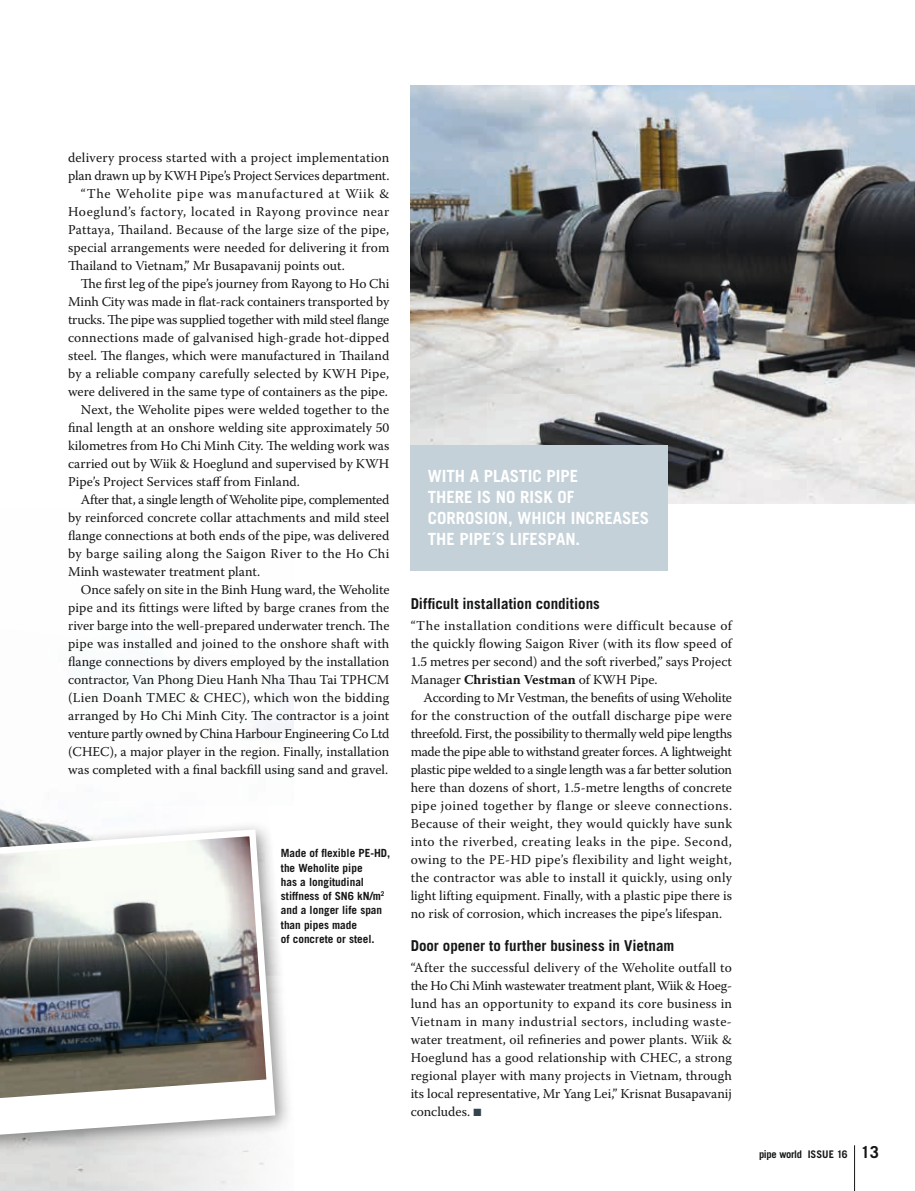
<style>
.page{position:relative;width:915px;height:1191px;background:#fff}
.page>*{position:absolute;margin:0;border:0;box-sizing:border-box;transform-origin:0 0}
.t1{font:700 16.8px/21px "Trade Gothic";color:#fff}
.t2{font:700 15px "Trade Gothic";letter-spacing:-.005em;color:#151616}
.t3{font:13.5px/18px "Warnock Pro";color:#151616;text-align:justify}
.t4{font:13.5px "Warnock Pro";letter-spacing:.02em;color:#151616}
.t5{font:13.5px "Warnock Pro";letter-spacing:-.02em;color:#151616}
.t6{font:13.5px "Warnock Pro";letter-spacing:-.025em;color:#151616}
.t7{font:13.5px "Warnock Pro";letter-spacing:.04em;color:#151616}
.t8{font:13.5px "Warnock Pro";letter-spacing:.03em;color:#151616}
.t9{font:13.5px "Warnock Pro";letter-spacing:.05em;color:#151616}
.t10{font:700 11.25px/14.2px "Trade Gothic";color:#151616}
.t11{font:700 10.5px "Trade Gothic";letter-spacing:-.02em;color:#151616}
.s1{font-weight:700}
.s2{color:#334451}
.s3{font-size:16.5px}
</style>
<div class="page">
<img style="left:0;top:682px;width:293px;height:509px">
<img style="left:410px;top:85px;width:504px;height:419px">
<div style="left:410px;top:445px;width:258px;height:125px;background:#c4d1d9"></div>
<svg style="left:89px;top:806px;width:204px;height:385px"></svg>
<div style="left:0;top:820px;width:293px;height:337px;background:#151616;opacity:.45"></div>
<svg style="left:0;top:826px;width:279px;height:316px"></svg>
<hr style="left:854px;top:1145px;width:1px;height:46px;background:#151616">
<p class="t4" style="left:68px;top:149px;width:323px">delivery process started with a project implementation</p>
<p class="t3" style="left:68px;top:166px;width:323px">plan drawn up by KWH Pipe’s Project Services department.</p>
<p class="t9" style="left:81px;top:185px;width:310px">“The Weholite pipe was manufactured at Wiik &amp;</p>
<p class="t7" style="left:68px;top:203px;width:323px">Hoeglund’s factory, located in Rayong province near</p>
<p class="t3" style="left:68px;top:220px;width:323px">Pattaya, Thailand. Because of the large size of the pipe,</p>
<p class="t3" style="left:68px;top:238px;width:323px">special arrangements were needed for delivering it from</p>
<p class="t3" style="left:68px;top:256px;width:278px">Thailand to Vietnam,” Mr Busapavanij points out.</p>
<p class="t3" style="left:81px;top:274px;width:310px">The first leg of the pipe’s journey from Rayong to Ho Chi</p>
<p class="t3" style="left:68px;top:292px;width:322px">Minh City was made in flat-rack containers transported by</p>
<p class="t5" style="left:68px;top:311px;width:323px">trucks. The pipe was supplied together with mild steel flange</p>
<p class="t3" style="left:68px;top:328px;width:323px">connections made of galvanised high-grade hot-dipped</p>
<p class="t3" style="left:68px;top:346px;width:322px">steel. The flanges, which were manufactured in Thailand</p>
<p class="t4" style="left:68px;top:365px;width:322px">by a reliable company carefully selected by KWH Pipe,</p>
<p class="t3" style="left:68px;top:382px;width:321px">were delivered in the same type of containers as the pipe.</p>
<p class="t3" style="left:81px;top:400px;width:310px">Next, the Weholite pipes were welded together to the</p>
<p class="t3" style="left:68px;top:418px;width:322px">final length at an onshore welding site approximately 50</p>
<p class="t3" style="left:68px;top:436px;width:322px">kilometres from Ho Chi Minh City. The welding work was</p>
<p class="t3" style="left:68px;top:454px;width:322px">carried out by Wiik &amp; Hoeglund and supervised by KWH</p>
<p class="t3" style="left:68px;top:472px;width:233px">Pipe’s Project Services staff from Finland.</p>
<p class="t6" style="left:81px;top:491px;width:310px">After that, a single length of Weholite pipe, complemented</p>
<p class="t3" style="left:68px;top:508px;width:323px">by reinforced concrete collar attachments and mild steel</p>
<p class="t3" style="left:68px;top:526px;width:323px">flange connections at both ends of the pipe, was delivered</p>
<p class="t8" style="left:68px;top:545px;width:322px">by barge sailing along the Saigon River to the Ho Chi</p>
<p class="t3" style="left:68px;top:562px;width:194px">Minh wastewater treatment plant.</p>
<p class="t3" style="left:81px;top:580px;width:310px">Once safely on site in the Binh Hung ward, the Weholite</p>
<p class="t3" style="left:68px;top:598px;width:323px">pipe and its fittings were lifted by barge cranes from the</p>
<p class="t3" style="left:68px;top:616px;width:323px">river barge into the well-prepared underwater trench. The</p>
<p class="t3" style="left:68px;top:634px;width:323px">pipe was installed and joined to the onshore shaft with</p>
<p class="t3" style="left:68px;top:652px;width:323px">flange connections by divers employed by the installation</p>
<p class="t3" style="left:68px;top:670px;width:323px">contractor, Van Phong Dieu Hanh Nha Thau Tai TPHCM</p>
<p class="t4" style="left:68px;top:689px;width:322px">(Lien Doanh TMEC &amp; CHEC), which won the bidding</p>
<p class="t3" style="left:68px;top:706px;width:323px">arranged by Ho Chi Minh City. The contractor is a joint</p>
<p class="t5" style="left:68px;top:725px;width:323px">venture partly owned by China Harbour Engineering Co Ltd</p>
<p class="t3" style="left:68px;top:742px;width:322px">(CHEC), a major player in the region. Finally, installation</p>
<p class="t3" style="left:68px;top:760px;width:321px">was completed with a final backfill using sand and gravel.</p>
<p class="t10" style="left:281px;top:846px;width:111px">Made of flexible PE-HD, the Weholite pipe<br>has a longitudinal stiffness of SN 6 kN/m<sup>2 </sup>and a longer life span than pipes made<br>of concrete or steel.</p>
<p class="t1" style="left:427px;top:465px;width:223px">with a plastic pipe<br>there is no risk of corrosion, which increases the pipe´s lifespan.</p>
<p class="t2" style="left:410px;top:594px;width:191px">Difficult installation conditions</p>
<p class="t3" style="left:410px;top:616px;width:323px">“The installation conditions were difficult because of the quickly flowing Saigon River (with its flow speed of 1.5 metres per second) and the soft riverbed,” says Project Manager <span class="s1">Christian Vestman</span> of KWH Pipe.</p>
<p class="t3" style="left:410px;top:688px;width:323px;text-indent:13px">According to Mr Vestman, the benefits of using Weholite for the construction of the outfall discharge pipe were threefold. First, the possibility to thermally weld pipe lengths made the pipe able to withstand greater forces. A lightweight plastic pipe welded to a single length was a far better solution here than dozens of short, 1.5-metre lengths of concrete pipe joined together by flange or sleeve connections.<br>Because of their weight, they would quickly have sunk into the riverbed, creating leaks in the pipe. Second, owing to the PE-HD pipe’s flexibility and light weight, the contractor was able to install it quickly, using only light lifting equipment. Finally, with a plastic pipe there is no risk of corrosion, which increases the pipe’s lifespan.</p>
<p class="t2" style="left:410px;top:936px;width:265px">Door opener to further business in Vietnam</p>
<p class="t3" style="left:410px;top:958px;width:323px">“After the successful delivery of the Weholite outfall to the Ho Chi Minh wastewater treatment plant, Wiik &amp; Hoeg&shy;lund has an opportunity to expand its core business in Vietnam in many industrial sectors, including waste&shy;water treatment, oil refineries and power plants. Wiik &amp; Hoeglund has a good relationship with CHEC, a strong regional player with many projects in Vietnam, through its local representative, Mr Yang Lei,” Krisnat Busapavanij concludes. <span class="s2">■</span></p>
<p class="t11" style="left:758px;top:1147px;width:121px">pipe world ISSUE 16 <span class="s3">13</span></p>
</div>
